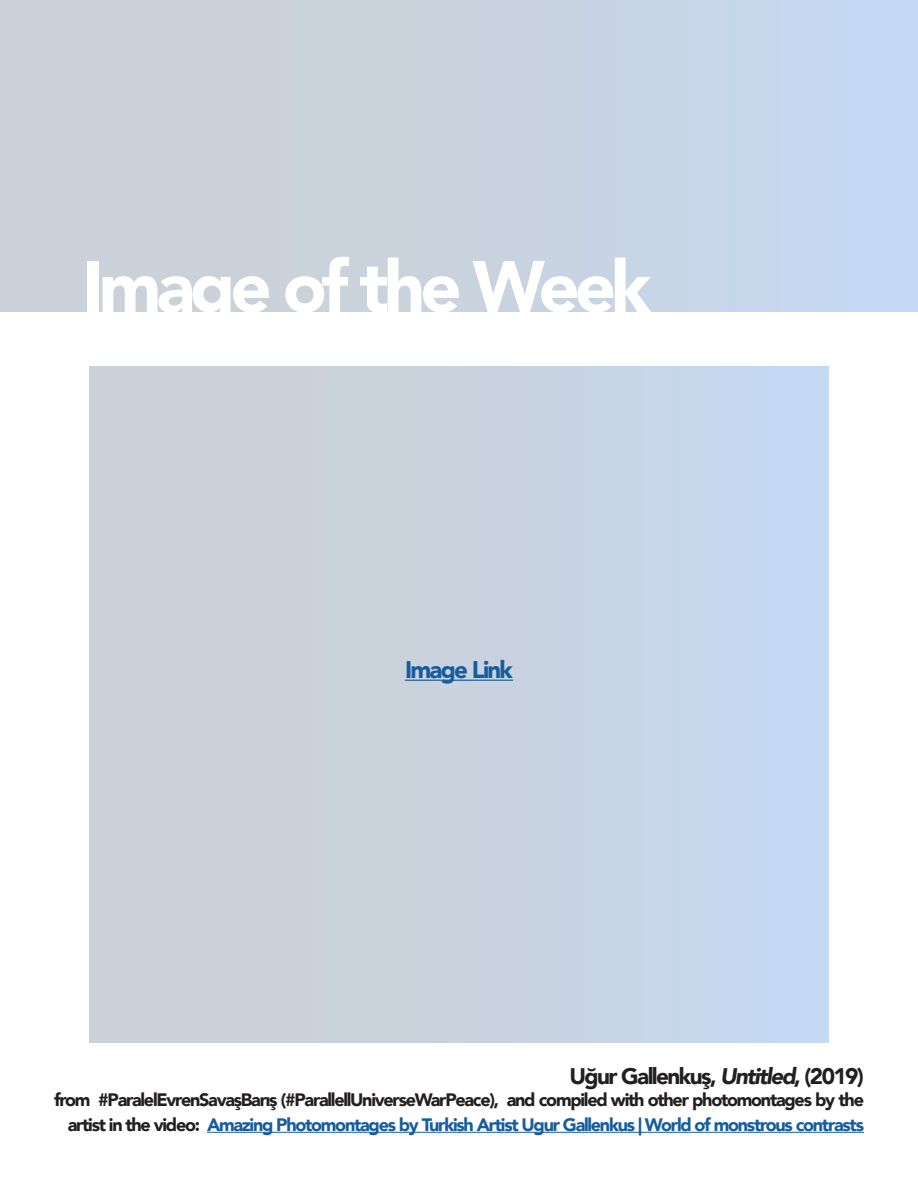
<style>
.page{position:relative;width:918px;height:1188px;background:#fff}
.page>*{position:absolute;margin:0;border:0;box-sizing:border-box;transform-origin:0 0}
.Reversed_Header{font:900 72px "Avenir";letter-spacing:-.07em;color:#fff}
.Medium_Body{font:900 24px "Avenir";letter-spacing:-.07em;color:#175d9e}
.Medium_Body-2{font:900 22.5px "Avenir";letter-spacing:-.07em;color:#231f20}
.Medium_Body-3{font:900 18px/25.2px "Avenir";letter-spacing:-.07em;color:#231f20;text-align:right}
.s1{font-style:italic}
.s2{color:#175d9e}
</style>
<div class="page">
<div style="left:0;top:0;width:918px;height:311px;background:linear-gradient(to right,#cdcfd2,#c5d8f0)"></div>
<hr style="left:207px;top:1132px;width:657px;height:1px;background:#175d9e">
<div style="left:90px;top:366px;width:738px;height:676px;background:linear-gradient(to right,#cdcfd2,#c5d8f0)"></div>
<hr style="left:405px;top:680px;width:108px;height:1px;background:#175d9e">
<p class="Reversed_Header" style="left:82px;top:225px;width:570px">Image of the Week</p>
<h1 class="Reversed_Header" style="left:105px;top:226px;width:570px">Image of the Week</h1>
<p class="Medium_Body" style="left:405px;top:649px;width:110px">Image Link</p>
<p class="Medium_Body-2" style="left:570px;top:1057px;width:296px">Uğur Gallenkuş, <span class="s1">Untitled</span>, (2019)</p>
<p class="Medium_Body-3" style="left:54px;top:1086px;width:812px">from #ParalelEvrenSavaşBarış (#ParallellUniverseWarPeace), and compiled with other photomontages by the artist in the video: <span class="s2">Amazing Photomontages by Turkish Artist Ugur Gallenkus | World of monstrous contrasts</span></p>
</div>
